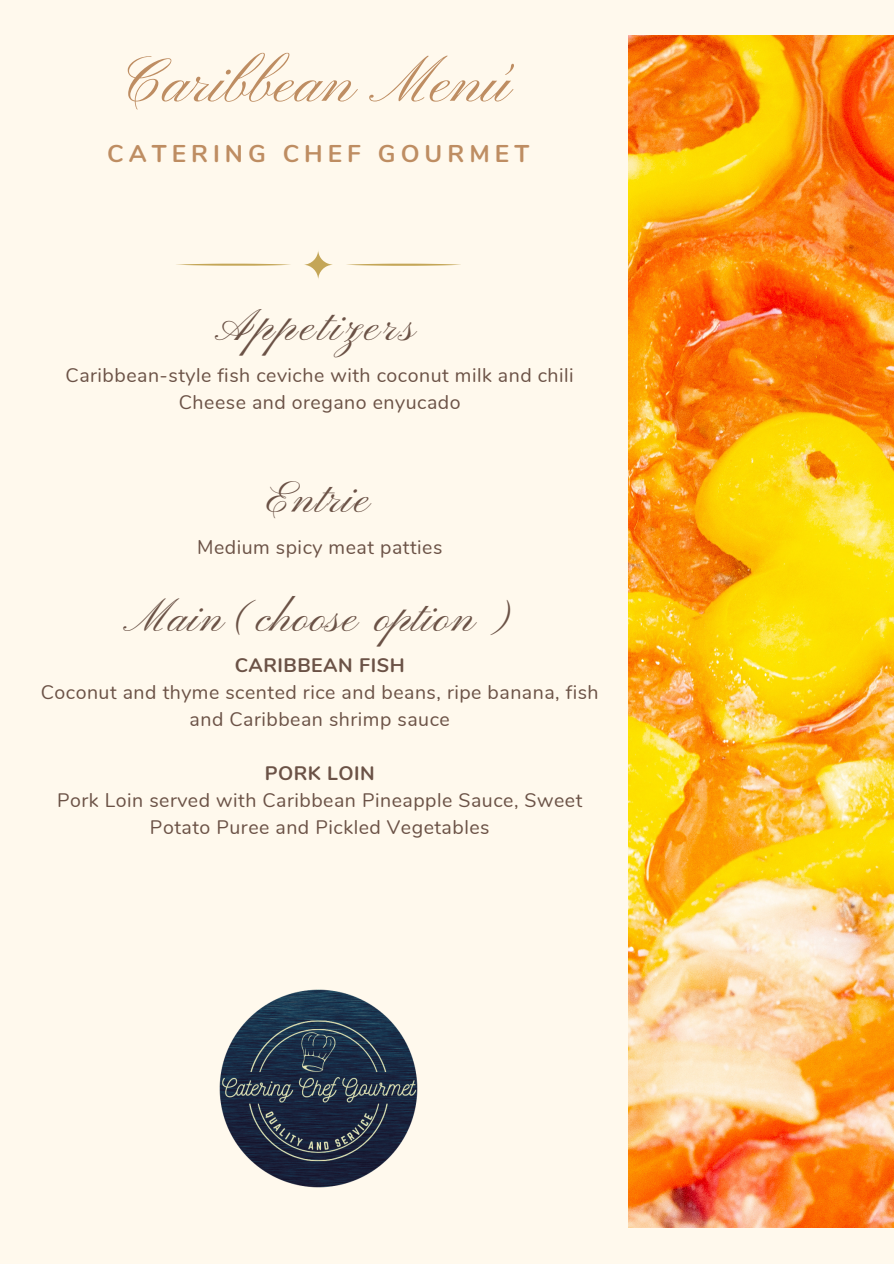
<style>
.page{position:relative;width:894px;height:1264px;background:#fff}
.page>*{position:absolute;margin:0;border:0;box-sizing:border-box;transform-origin:0 0}
.t1{font:63px "Pinyon Script";color:#be8d62}
.t2{font:45.3px "Pinyon Script";letter-spacing:.08em;color:#6b5246}
.t3{font:45px "Pinyon Script";letter-spacing:.025em;color:#6b5246}
.t4{font:700 24.3px "Nunito";letter-spacing:.21em;color:#be8d62}
.t5{font:19.5px/27px "Nunito";letter-spacing:.025em;color:#6b5246;text-align:center}
.t6{font:700 19.5px "Nunito";letter-spacing:.025em;color:#6b5246}
</style>
<div class="page">
<div style="left:0;top:0;width:893px;height:1263px;background:#fff9ed"></div>
<img style="left:628px;top:36px;width:265px;height:1191px">
<svg style="left:304px;top:251px;width:29px;height:28px"></svg>
<svg style="left:346px;top:264px;width:114px;height:2px"></svg>
<svg style="left:176px;top:264px;width:115px;height:2px"></svg>
<img style="left:219px;top:989px;width:199px;height:199px">
<p class="t1" style="left:123px;top:47px;width:391px">Caribbean Menú</p>
<p class="t4" style="left:107px;top:138px;width:423px">CATERING CHEF GOURMET</p>
<p class="t2" style="left:219px;top:301px;width:198px">Appetizers</p>
<p class="t5" style="left:66px;top:361px;width:509px">Caribbean-style fish ceviche with coconut milk and chili</p>
<p class="t5" style="left:179px;top:389px;width:283px">Cheese and oregano enyucado</p>
<p class="t3" style="left:268px;top:473px;width:104px">Entrie</p>
<p class="t5" style="left:197px;top:534px;width:247px">Medium spicy meat patties</p>
<p class="t3" style="left:130px;top:591px;width:380px">Main(choose option)</p>
<p class="t6" style="left:235px;top:652px;width:171px">CARIBBEAN FISH</p>
<p class="t5" style="left:41px;top:679px;width:559px">Coconut and thyme scented rice and beans, ripe banana, fish and Caribbean shrimp sauce</p>
<p class="t6" style="left:265px;top:760px;width:111px">PORK LOIN</p>
<p class="t5" style="left:57px;top:787px;width:526px">Pork Loin served with Caribbean Pineapple Sauce, Sweet<br>Potato Puree and Pickled Vegetables</p>
</div>
